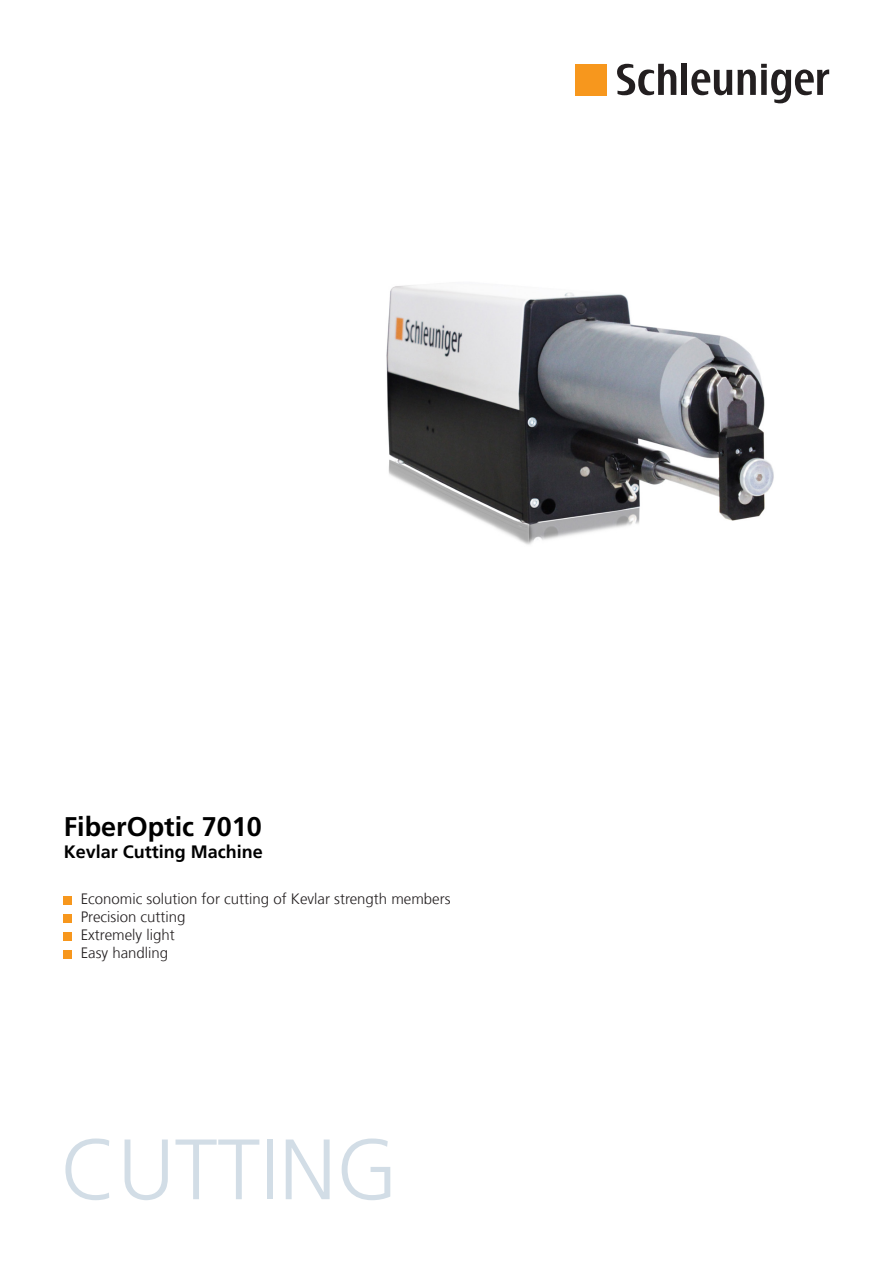
<style>
.page{position:relative;width:893px;height:1263px;background:#fff}
.page>*{position:absolute;margin:0;border:0;box-sizing:border-box;transform-origin:0 0}
.t1{font:300 85.5px "Frutiger LT Com";color:#d2dde6}
.t2{font:700 27px "Frutiger LT Com";color:#000}
.t3{font:700 18px "Frutiger LT Com";color:#000}
.t4{font:300 15px/18px "Frutiger LT Com";color:#231f20}
</style>
<div class="page">
<div style="left:576px;top:64px;width:31px;height:31px;background:#f7971d"></div>
<div style="left:681px;top:64px;width:6px;height:31px;background:#231f20"></div>
<svg style="left:691px;top:64px;width:138px;height:39px"></svg>
<svg style="left:617px;top:64px;width:59px;height:31px"></svg>
<div style="left:64px;top:896px;width:8px;height:8px;background:#f7971d"></div>
<div style="left:64px;top:914px;width:8px;height:8px;background:#f7971d"></div>
<div style="left:64px;top:932px;width:8px;height:8px;background:#f7971d"></div>
<div style="left:64px;top:950px;width:8px;height:8px;background:#f7971d"></div>
<img style="left:386px;top:285px;width:388px;height:260px">
<h2 class="t2" style="left:64px;top:811px;width:200px">FiberOptic 7010</h2>
<p class="t3" style="left:64px;top:841px;width:201px">Kevlar Cutting Machine</p>
<p class="t4" style="left:81px;top:890px;width:371px">Economic solution for cutting of Kevlar strength members<br>Precision cutting<br>Extremely light<br>Easy handling</p>
<h1 class="t1" style="left:61px;top:1120px;width:339px">CUTTING</h1>
</div>
